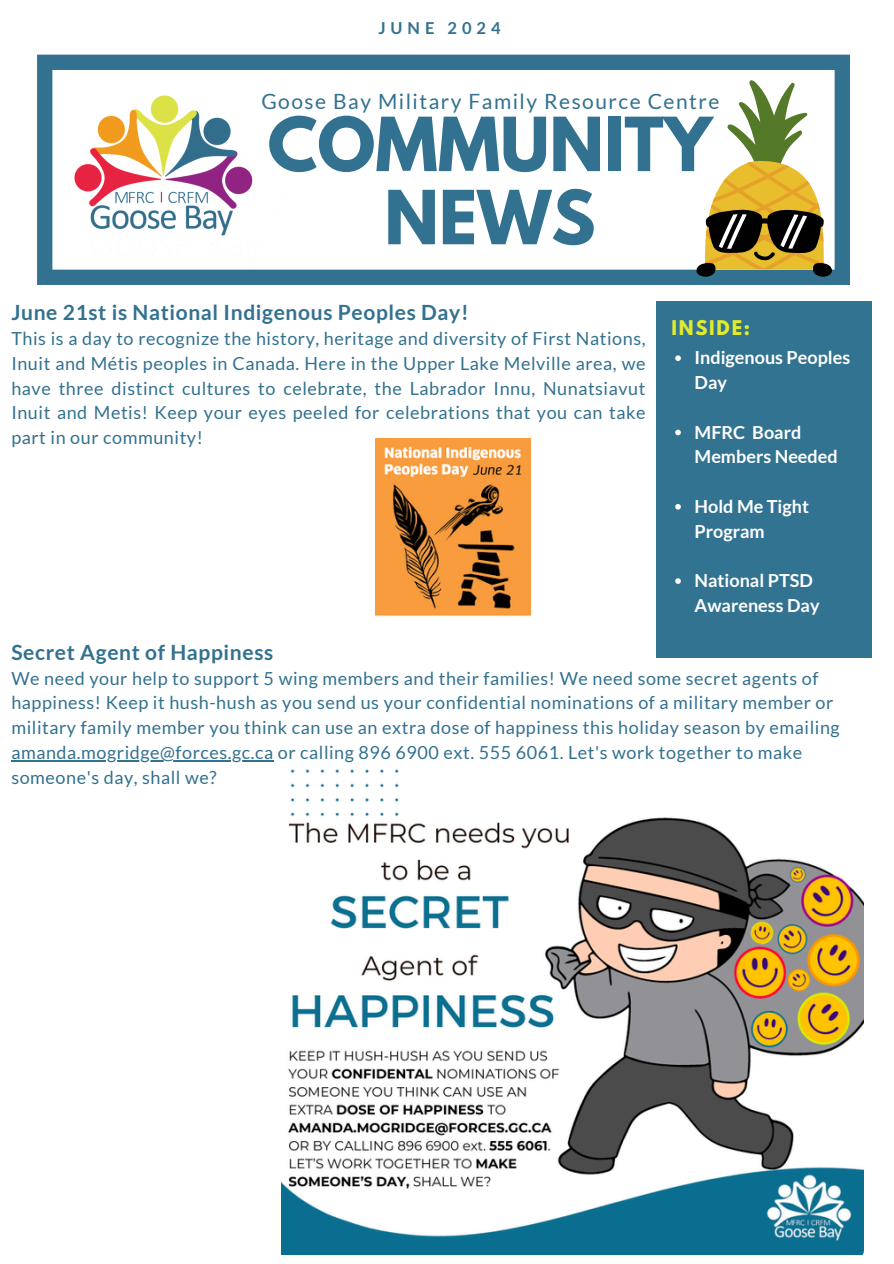
<style>
.page{position:relative;width:894px;height:1264px;background:#fff}
.page>*{position:absolute;margin:0;border:0;box-sizing:border-box;transform-origin:0 0}
.t1{font:700 66px/73.2px "League Spartan";color:#32718f;text-align:center}
.t2{font:700 21px "Lato";letter-spacing:.03em;color:#32718f}
.t3{font:21px "Lato";letter-spacing:.07em;color:#32718f}
.t4{font:18px/24.8px "Lato";letter-spacing:.03em;color:#32718f}
.t5{font:700 18px/24.8px "Lato";color:#fff}
.t6{font:700 18px "League Spartan";letter-spacing:.1em;color:#e0ea2f}
.t7{font:700 16.5px "Lato";letter-spacing:.3em;color:#32718f}
</style>
<div class="page">
<svg style="left:37px;top:55px;width:812px;height:230px"></svg>
<div style="left:656px;top:301px;width:215px;height:357px;background:#337392"></div>
<img style="left:37px;top:62px;width:283px;height:223px">
<img style="left:53px;top:80px;width:224px;height:180px">
<svg style="left:696px;top:80px;width:136px;height:197px"></svg>
<hr style="left:11px;top:760px;width:263px;height:1px;background:#32718f">
<img style="left:281px;top:769px;width:582px;height:485px">
<img style="left:375px;top:438px;width:155px;height:178px">
<svg style="left:675px;top:355px;width:5px;height:6px"></svg>
<svg style="left:675px;top:429px;width:5px;height:6px"></svg>
<svg style="left:675px;top:504px;width:5px;height:5px"></svg>
<svg style="left:675px;top:578px;width:5px;height:6px"></svg>
<h3 class="t7" style="left:378px;top:17px;width:124px">JUNE 2024</h3>
<p class="t3" style="left:261px;top:88px;width:459px">Goose Bay Military Family Resource Centre</p>
<p class="t1" style="left:267px;top:116px;width:446px">COMMUNITY<br>NEWS</p>
<p class="t2" style="left:11px;top:299px;width:458px">June 21st is National Indigenous Peoples Day!</p>
<p class="t4" style="left:11px;top:326px;width:635px;text-align:justify">This is a day to recognize the history, heritage and diversity of First Nations, Inuit and Métis peoples in Canada. Here in the Upper Lake Melville area, we have three distinct cultures to celebrate, the Labrador Innu, Nunatsiavut Inuit and Metis! Keep your eyes peeled for celebrations that you can take part in our community!</p>
<p class="t6" style="left:671px;top:318px;width:80px">INSIDE:</p>
<p class="t5" style="left:694px;top:345px;width:157px">Indigenous Peoples<br>Day</p>
<p class="t5" style="left:694px;top:419px;width:145px">MFRC Board<br>Members Needed</p>
<p class="t5" style="left:694px;top:493px;width:116px">Hold Me Tight<br>Program</p>
<p class="t5" style="left:694px;top:568px;width:126px">National PTSD<br>Awareness Day</p>
<h2 class="t2" style="left:11px;top:639px;width:263px">Secret Agent of Happiness</h2>
<h1 class="t4" style="left:11px;top:665px;width:829px">We need your help to support 5 wing members and their families! We need some secret agents of happiness! Keep it hush-hush as you send us your confidential nominations of a military member or military family member you think can use an extra dose of happiness this holiday season by emailing</h1>
<p class="t4" style="left:11px;top:739px;width:792px">amanda.mogridge@forces.gc.ca or calling 896 6900 ext. 555 6061. Let's work together to make someone's day, shall we?</p>
</div>
